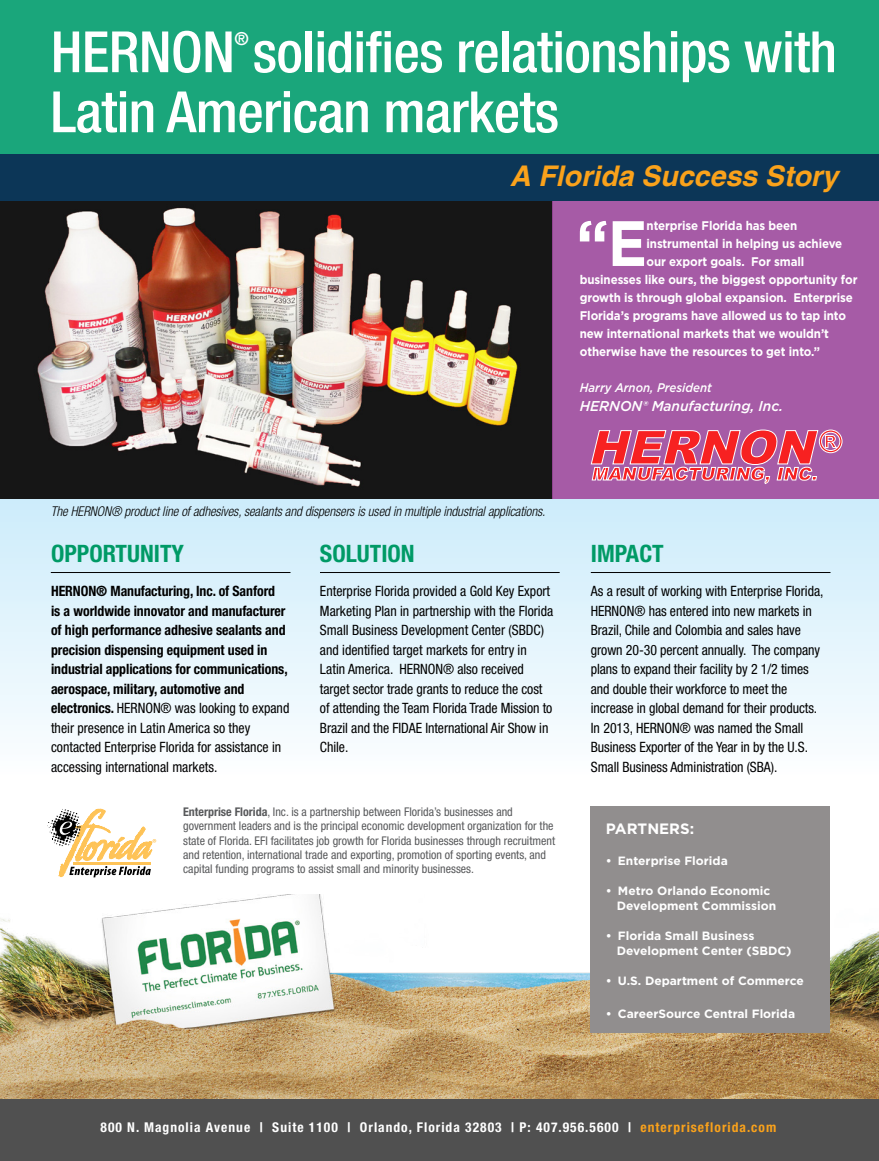
<style>
.page{position:relative;width:879px;height:1161px;background:#fff}
.page>*{position:absolute;margin:0;border:0;box-sizing:border-box;transform-origin:0 0}
.t1{font:700 63.9px "Gotham";color:#fff;scale:.92 1}
.t2{font:500 condensed 57px "Helvetica Neue LT Std";letter-spacing:-.01em;color:#fff}
.t3{font:italic 700 28.5px "Helvetica";color:#faa21b}
.t4{font:700 condensed 24px "Helvetica Neue LT Std";color:#009a66}
.t5{font:500 condensed 18px "Helvetica Neue LT Std";color:#fff}
.t6{font:700 15px "Gotham";color:#fff}
.t7{font:condensed 14.25px/19.5px "Helvetica Neue LT Std";letter-spacing:-.005em;color:#000}
.t8{font:700 condensed 14.25px/19.5px "Helvetica Neue LT Std";letter-spacing:-.005em;color:#000}
.t9{font:italic 500 14.25px "Gotham";letter-spacing:-.005em;color:#fff}
.t10{font:italic 300 condensed 13.5px "Helvetica Neue LT Std";letter-spacing:-.005em;color:#000}
.t11{font:700 condensed 13.5px "Helvetica Neue LT Std";letter-spacing:.075em;color:#fff}
.t12{font:700 12.6px "Gotham";letter-spacing:-.01em;color:#fff;scale:.92 1}
.t13{font:italic 500 12.6px "Gotham";color:#fff;scale:.92 1}
.t14{font:condensed 12px/14.2px "Helvetica Neue LT Std";color:#58595b}
.t15{font:700 12px/15px "Gotham";color:#fff}
.s1{font-weight:400}
.s2{font-weight:700}
.s3{color:#faa21b}
</style>
<div class="page">
<img style="left:0;top:201px;width:878px;height:899px">
<div style="left:0;top:0;width:878px;height:154px;background:#1aa67b"></div>
<div style="left:0;top:499px;width:878px;height:395px;background:linear-gradient(to bottom,#d0edfb,#fff)"></div>
<div style="left:552px;top:195px;width:326px;height:304px;background:#a65ba6"></div>
<div style="left:0;top:154px;width:878px;height:47px;background:#0c3657"></div>
<div style="left:0;top:1100px;width:878px;height:61px;background:#505050"></div>
<hr style="left:51px;top:572px;width:239px;height:1px;background:#000">
<hr style="left:320px;top:572px;width:239px;height:1px;background:#000">
<hr style="left:590px;top:572px;width:240px;height:1px;background:#000">
<svg style="left:48px;top:809px;width:108px;height:68px"></svg>
<div style="left:590px;top:807px;width:239px;height:226px;background:#918e8e"></div>
<svg style="left:590px;top:429px;width:252px;height:55px"></svg>
<h2 class="t2" style="left:51px;top:18px;width:787px">HERNON solidifies relationships with</h2>
<p class="t5" style="left:234px;top:28px;width:16px">®</p>
<h2 class="t2" style="left:51px;top:78px;width:509px">Latin American markets</h2>
<h3 class="t3" style="left:509px;top:158px;width:329px">A Florida Success Story</h3>
<h1 class="t1" style="left:576px;top:201px;width:78px">“E</h1>
<p class="t12" style="left:646px;top:217px;width:165px">nterprise Florida has been</p>
<p class="t12" style="left:646px;top:235px;width:214px">instrumental in helping us achieve</p>
<p class="t12" style="left:646px;top:253px;width:173px">our export goals. For small</p>
<p class="t12" style="left:579px;top:271px;width:303px">businesses like ours, the biggest opportunity for</p>
<p class="t12" style="left:579px;top:289px;width:298px">growth is through global expansion. Enterprise</p>
<p class="t12" style="left:579px;top:307px;width:291px">Florida’s programs have allowed us to tap into</p>
<p class="t12" style="left:579px;top:325px;width:272px">new international markets that we wouldn’t</p>
<p class="t12" style="left:579px;top:343px;width:262px">otherwise have the resources to get into.”</p>
<p class="t13" style="left:579px;top:379px;width:145px">Harry Arnon, President</p>
<p class="t9" style="left:579px;top:397px;width:205px">HERNON® Manufacturing, Inc.</p>
<p class="t10" style="left:51px;top:504px;width:496px">The HERNON® product line of adhesives, sealants and dispensers is used in multiple industrial applications.</p>
<h3 class="t4" style="left:51px;top:539px;width:134px">OPPORTUNITY</h3>
<p class="t8" style="left:51px;top:581px;width:240px">HERNON® Manufacturing, Inc. of Sanford<br>is a worldwide innovator and manufacturer of high performance adhesive sealants and precision dispensing equipment used in industrial applications for communications, aerospace, military, automotive and electronics. <span class="s1">HERNON® was looking to expand their presence in Latin America so they contacted Enterprise Florida for assistance in accessing international markets.</span></p>
<h3 class="t4" style="left:320px;top:539px;width:96px">SOLUTION</h3>
<p class="t7" style="left:320px;top:581px;width:235px">Enterprise Florida provided a Gold Key Export Marketing Plan in partnership with the Florida Small Business Development Center (SBDC) and identified target markets for entry in Latin America. HERNON® also received target sector trade grants to reduce the cost of attending the Team Florida Trade Mission to Brazil and the FIDAE International Air Show in Chile.</p>
<p class="t14" style="left:183px;top:805px;width:373px"><span class="s2">Enterprise Florida</span>, Inc. is a partnership between Florida’s businesses and government leaders and is the principal economic development organization for the state of Florida. EFI facilitates job growth for Florida businesses through recruitment and retention, international trade and exporting, promotion of sporting events, and capital funding programs to assist small and minority businesses.</p>
<h3 class="t4" style="left:590px;top:539px;width:74px">IMPACT</h3>
<p class="t7" style="left:590px;top:581px;width:234px">As a result of working with Enterprise Florida, HERNON® has entered into new markets in Brazil, Chile and Colombia and sales have grown 20-30 percent annually. The company plans to expand their facility by 2 1/2 times and double their workforce to meet the increase in global demand for their products.<br>In 2013, HERNON® was named the Small Business Exporter of the Year in by the U.S.<br>Small Business Administration (SBA).</p>
<p class="t6" style="left:605px;top:819px;width:90px">PARTNERS:</p>
<p class="t15" style="left:605px;top:854px;width:123px">• Enterprise Florida</p>
<p class="t15" style="left:616px;top:884px;width:161px;text-indent:-11px">• Metro Orlando Economic<br>Development Commission</p>
<p class="t15" style="left:616px;top:929px;width:176px;text-indent:-11px">• Florida Small Business<br>Development Center (SBDC)</p>
<p class="t15" style="left:605px;top:974px;width:199px">• U.S. Department of Commerce</p>
<p class="t15" style="left:605px;top:1007px;width:191px">• CareerSource Central Florida</p>
<p class="t11" style="left:100px;top:1119px;width:677px">800 N. Magnolia Avenue | Suite 1100 | Orlando, Florida 32803 | P: 407.956.5600 | <span class="s3">enterpriseflorida.com</span></p>
</div>
